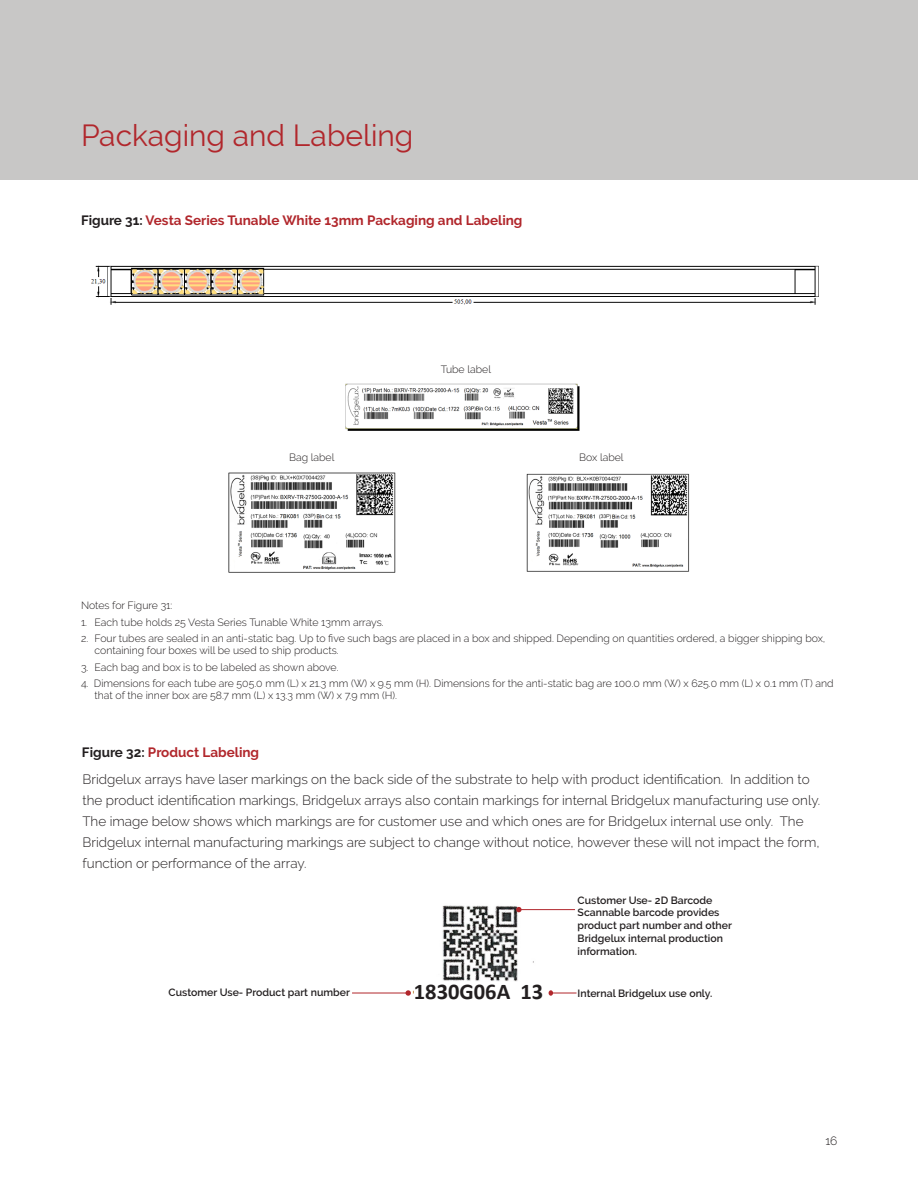
<style>
.page{position:relative;width:918px;height:1188px;background:#fff}
.page>*{position:absolute;margin:0;border:0;box-sizing:border-box;transform-origin:0 0}
.section_header{font:30px "Raleway";color:#b1272c}
.main_text_block{font:700 22.5px "Calibri";color:#231f20}
.main_text_block-2{font:300 13.5px/21px "Raleway";color:#231f20}
.main_text_block-3{font:700 13.5px "Raleway";color:#b1272c}
.t1{font:300 12px "Raleway";color:#231f20}
.main_text_block-4{font:300 10.5px/12px "Raleway";color:#231f20}
.main_text_block-5{font:600 10.5px/12.8px "Raleway";color:#231f20}
.s1{color:#231f20}
</style>
<div class="page">
<div style="left:0;top:0;width:918px;height:180px;background:#c8c7c6"></div>
<img style="left:345px;top:383px;width:235px;height:48px">
<img style="left:228px;top:472px;width:168px;height:101px">
<img style="left:526px;top:473px;width:164px;height:99px">
<img style="left:92px;top:265px;width:727px;height:40px">
<img style="left:442px;top:905px;width:105px;height:77px">
<hr style="left:519px;top:909px;width:56px;height:1px;background:#b1272c">
<svg style="left:516px;top:907px;width:6px;height:5px"></svg>
<svg style="left:549px;top:990px;width:28px;height:6px"></svg>
<hr style="left:352px;top:993px;width:56px;height:1px;background:#b1272c">
<svg style="left:406px;top:990px;width:5px;height:6px"></svg>
<p class="section_header" style="left:81px;top:118px;width:334px">Packaging and Labeling</p>
<p class="main_text_block-3" style="left:81px;top:213px;width:443px"><span class="s1">Figure 31:</span> Vesta Series Tunable White 13mm Packaging and Labeling</p>
<p class="main_text_block-4" style="left:441px;top:363px;width:52px">Tube label</p>
<p class="main_text_block-4" style="left:289px;top:451px;width:47px">Bag label</p>
<p class="main_text_block-4" style="left:579px;top:451px;width:46px">Box label</p>
<p class="main_text_block-4" style="left:81px;top:599px;width:93px">Notes for Figure 31:</p>
<p class="main_text_block-4" style="left:81px;top:616px;width:304px">1. Each tube holds 25 Vesta Series Tunable White 13mm arrays.</p>
<p class="main_text_block-4" style="left:94px;top:632px;width:732px;text-indent:-14px">2. Four tubes are sealed in an anti-static bag. Up to five such bags are placed in a box and shipped. Depending on quantities ordered, a bigger shipping box, containing four boxes will be used to ship products.</p>
<p class="main_text_block-4" style="left:81px;top:661px;width:259px">3. Each bag and box is to be labeled as shown above.</p>
<p class="main_text_block-4" style="left:94px;top:677px;width:741px;text-indent:-14px">4. Dimensions for each tube are 505.0 mm (L) x 21.3 mm (W) x 9.5 mm (H). Dimensions for the anti-static bag are 100.0 mm (W) x 625.0 mm (L) x 0.1 mm (T) and that of the inner box are 58.7 mm (L) x 13.3 mm (W) x 7.9 mm (H).</p>
<p class="main_text_block-3" style="left:82px;top:744px;width:179px"><span class="s1">Figure 32:</span> Product Labeling</p>
<p class="main_text_block-2" style="left:82px;top:769px;width:739px">Bridgelux arrays have laser markings on the back side of the substrate to help with product identification. In addition to the product identification markings, Bridgelux arrays also contain markings for internal Bridgelux manufacturing use only.<br>The image below shows which markings are for customer use and which ones are for Bridgelux internal use only. The Bridgelux internal manufacturing markings are subject to change without notice, however these will not impact the form, function or performance of the array.</p>
<p class="main_text_block-5" style="left:578px;top:894px;width:156px">Customer Use- 2D Barcode<br>Scannable barcode provides product part number and other<br>Bridgelux internal production information.</p>
<p class="main_text_block-5" style="left:169px;top:986px;width:183px">Customer Use- Product part number</p>
<p class="main_text_block" style="left:414px;top:975px;width:131px">1830G06A 13</p>
<p class="main_text_block-5" style="left:578px;top:987px;width:136px">Internal Bridgelux use only.</p>
<p class="t1" style="left:825px;top:1134px;width:14px">16</p>
</div>
